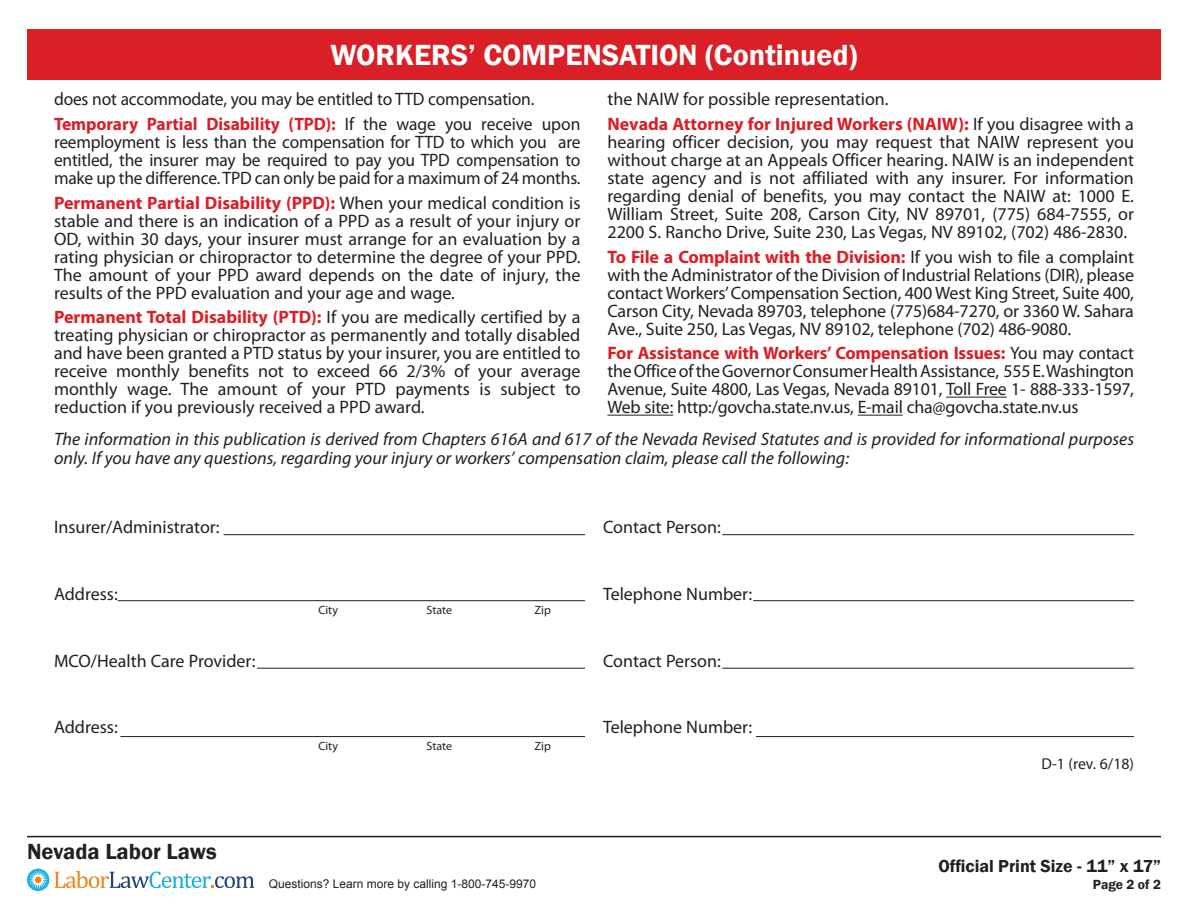
<style>
.page{position:relative;width:1188px;height:918px;background:#fff}
.page>*{position:absolute;margin:0;border:0;box-sizing:border-box;transform-origin:0 0}
.t1{font:600 30px "Franklin Gothic";color:#fff}
.t2{font:600 22.5px "Franklin Gothic";color:#231f20}
.t3{font:18px/18px "Myriad Pro";letter-spacing:-.005em;color:#231f20;text-align:justify}
.t4{font:italic 18px/19.5px "Myriad Pro";color:#231f20}
.t5{font:600 17.85px "Franklin Gothic";color:#231f20}
.t6{font:15.75px "Myriad Pro";color:#231f20}
.t7{font:600 13.65px "Franklin Gothic";color:#231f20}
.t8{font:12px "Arial";color:#231f20}
.t9{font:12px "Myriad Pro";color:#231f20}
.s1{font-weight:700;color:#da1f26}
</style>
<div class="page">
<hr style="left:27px;top:836px;width:1134px;height:1px;background:#231f20">
<svg style="left:27px;top:869px;width:22px;height:22px"></svg>
<div style="left:35px;top:876px;width:7px;height:7px;background:#f58320;border-radius:50%"></div>
<svg style="left:55px;top:871px;width:199px;height:17px"></svg>
<div style="left:27px;top:29px;width:1134px;height:50px;background:#da1f26"></div>
<hr style="left:946px;top:397px;width:61px;height:1px;background:#231f20">
<hr style="left:608px;top:415px;width:65px;height:1px;background:#231f20">
<hr style="left:858px;top:415px;width:45px;height:1px;background:#231f20">
<hr style="left:224px;top:534px;width:361px;height:1px;background:#231f20">
<hr style="left:118px;top:600px;width:467px;height:1px;background:#231f20">
<hr style="left:257px;top:668px;width:328px;height:1px;background:#231f20">
<hr style="left:120px;top:736px;width:465px;height:1px;background:#231f20">
<hr style="left:722px;top:534px;width:412px;height:1px;background:#231f20">
<hr style="left:753px;top:600px;width:381px;height:1px;background:#231f20">
<hr style="left:722px;top:668px;width:412px;height:1px;background:#231f20">
<hr style="left:756px;top:736px;width:378px;height:1px;background:#231f20">
<p class="t1" style="left:330px;top:36px;width:529px">WORKERS’ COMPENSATION (Continued)</p>
<p class="t3" style="left:54px;top:90px;width:482px">does not accommodate, you may be entitled to TTD compensation.</p>
<p class="t3" style="left:54px;top:115px;width:528px"><span class="s1">Temporary Partial Disability (TPD):</span> If the wage you receive upon reemployment is less than the compensation for TTD to which you are entitled, the insurer may be required to pay you TPD compensation to make up the difference. TPD can only be paid for a maximum of 24 months.</p>
<p class="t3" style="left:54px;top:193px;width:528px"><span class="s1">Permanent Partial Disability (PPD):</span> When your medical condition is stable and there is an indication of a PPD as a result of your injury or OD, within 30 days, your insurer must arrange for an evaluation by a rating physician or chiropractor to determine the degree of your PPD.<br>The amount of your PPD award depends on the date of injury, the results of the PPD evaluation and your age and wage.</p>
<p class="t3" style="left:54px;top:308px;width:528px"><span class="s1">Permanent Total Disability (PTD):</span> If you are medically certified by a treating physician or chiropractor as permanently and totally disabled and have been granted a PTD status by your insurer, you are entitled to receive monthly benefits not to exceed 66 2/3% of your average monthly wage. The amount of your PTD payments is subject to reduction if you previously received a PPD award.</p>
<p class="t3" style="left:608px;top:90px;width:283px">the NAIW for possible representation.</p>
<p class="t3" style="left:608px;top:115px;width:528px"><span class="s1">Nevada Attorney for Injured Workers (NAIW):</span> If you disagree with a hearing officer decision, you may request that NAIW represent you without charge at an Appeals Officer hearing. NAIW is an independent state agency and is not affiliated with any insurer. For information regarding denial of benefits, you may contact the NAIW at: 1000 E.<br>William Street, Suite 208, Carson City, NV 89701, (775) 684-7555, or 2200 S. Rancho Drive, Suite 230, Las Vegas, NV 89102, (702) 486-2830.</p>
<p class="t3" style="left:608px;top:247px;width:528px"><span class="s1">To File a Complaint with the Division:</span> If you wish to file a complaint with the Administrator of the Division of Industrial Relations (DIR), please contact Workers’ Compensation Section, 400 West King Street, Suite 400, Carson City, Nevada 89703, telephone (775)684-7270, or 3360 W. Sahara Ave., Suite 250, Las Vegas, NV 89102, telephone (702) 486-9080.</p>
<p class="t3" style="left:608px;top:344px;width:528px"><span class="s1">For Assistance with Workers’ Compensation Issues:</span> You may contact the Office of the Governor Consumer Health Assistance, 555 E. Washington Avenue, Suite 4800, Las Vegas, Nevada 89101, Toll Free 1- 888-333-1597, Web site: http:/govcha.state.nv.us, E-mail cha@govcha.state.nv.us</p>
<p class="t4" style="left:54px;top:429px;width:1082px">The information in this publication is derived from Chapters 616A and 617 of the Nevada Revised Statutes and is provided for informational purposes only. If you have any questions, regarding your injury or workers’ compensation claim, please call the following:</p>
<p class="t3" style="left:54px;top:518px;width:167px">Insurer/Administrator:</p>
<p class="t3" style="left:603px;top:518px;width:119px">Contact Person:</p>
<p class="t3" style="left:54px;top:585px;width:65px">Address:</p>
<p class="t3" style="left:603px;top:585px;width:151px">Telephone Number:</p>
<p class="t9" style="left:319px;top:603px;width:21px">City</p>
<p class="t9" style="left:427px;top:603px;width:27px">State</p>
<p class="t9" style="left:535px;top:603px;width:18px">Zip</p>
<p class="t3" style="left:54px;top:651px;width:203px">MCO/Health Care Provider:</p>
<p class="t3" style="left:603px;top:651px;width:119px">Contact Person:</p>
<p class="t3" style="left:54px;top:718px;width:65px">Address:</p>
<p class="t3" style="left:603px;top:718px;width:151px">Telephone Number:</p>
<p class="t9" style="left:319px;top:739px;width:21px">City</p>
<p class="t9" style="left:427px;top:739px;width:27px">State</p>
<p class="t9" style="left:535px;top:739px;width:18px">Zip</p>
<p class="t6" style="left:1041px;top:755px;width:94px">D-1 (rev. 6/18)</p>
<p class="t2" style="left:27px;top:837px;width:191px">Nevada Labor Laws</p>
<p class="t8" style="left:269px;top:876px;width:269px">Questions? Learn more by calling 1-800-745-9970</p>
<p class="t5" style="left:938px;top:855px;width:224px">Official Print Size - 11” x 17”</p>
<p class="t7" style="left:1093px;top:876px;width:70px">Page 2 of 2</p>
</div>
